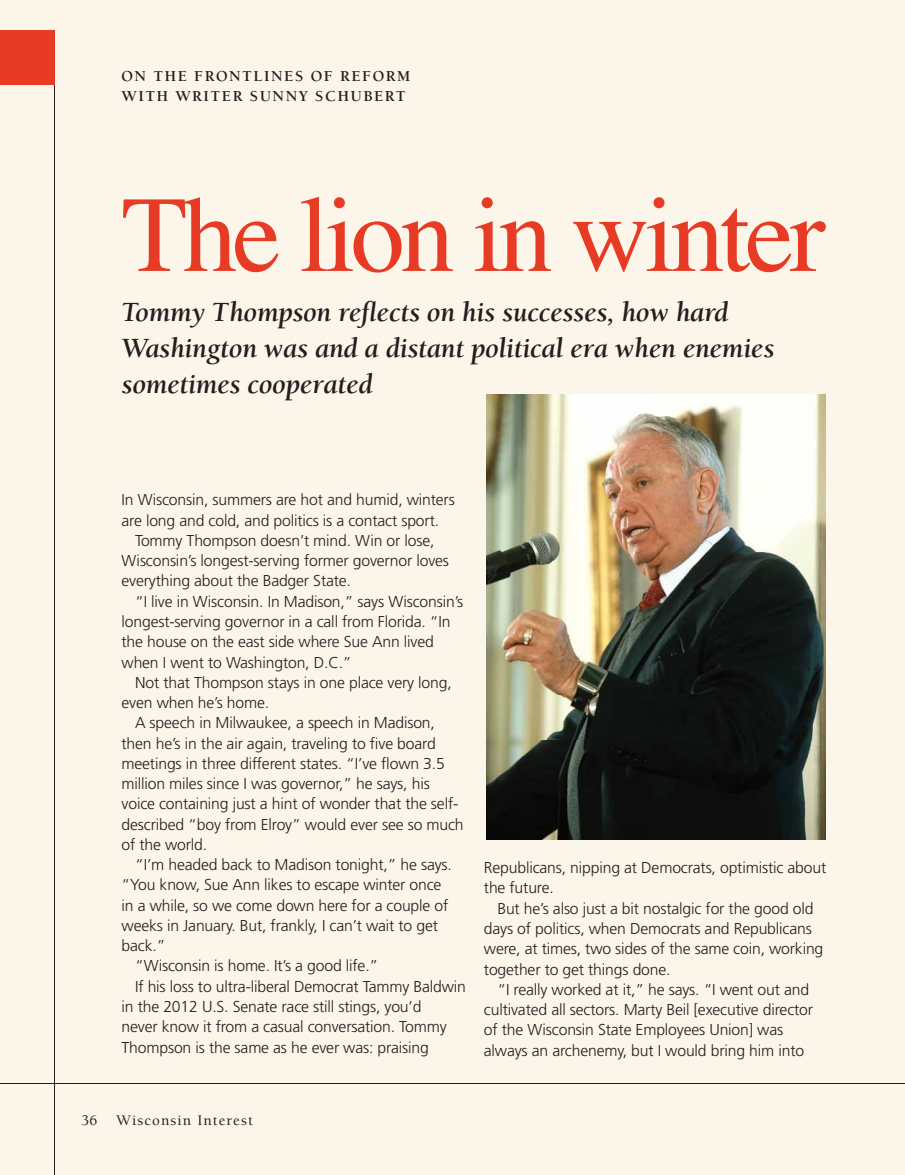
<style>
.page{position:relative;width:905px;height:1175px;background:#fff}
.page>*{position:absolute;margin:0;border:0;box-sizing:border-box;transform-origin:0 0}
.t1{font:108px "Times";letter-spacing:-.04em;color:#e73b25}
.t2{font:italic 700 28.5px/36px "Berkeley";letter-spacing:-.01em;color:#231f20}
.t3{font:300 15.75px/20.2px "Frutiger";letter-spacing:-.01em;color:#231f20}
.t4{font:700 15.6px/19.5px "Berkeley";letter-spacing:.1em;color:#231f20}
.t5{font:500 15px "Berkeley";letter-spacing:.075em;color:#231f20}
</style>
<div class="page">
<div style="left:0;top:0;width:904px;height:1174px;background:#fcf5e9"></div>
<hr style="left:54px;top:30px;width:1px;height:1144px;background:#231f20">
<div style="left:0;top:30px;width:54px;height:54px;background:#e73b25"></div>
<hr style="left:0;top:1082px;width:904px;height:1px;background:#231f20">
<img style="left:486px;top:394px;width:339px;height:445px">
<p class="t4" style="left:122px;top:67px;width:290px">ON THE FRONTLINES OF REFORM<br>WITH WRITER SUNNY SCHUBERT</p>
<h1 class="t1" style="left:122px;top:134px;width:705px">The lion in winter</h1>
<h2 class="t2" style="left:122px;top:295px;width:654px">Tommy Thompson reflects on his successes, how hard<br>Washington was and a distant political era when enemies sometimes cooperated</h2>
<p class="t3" style="left:122px;top:490px;width:335px">In Wisconsin, summers are hot and humid, winters</p>
<p class="t3" style="left:122px;top:510px;width:319px">are long and cold, and politics is a contact sport.</p>
<p class="t3" style="left:135px;top:530px;width:301px">Tommy Thompson doesn’t mind. Win or lose,</p>
<p class="t3" style="left:122px;top:551px;width:329px">Wisconsin’s longest-serving former governor loves</p>
<p class="t3" style="left:122px;top:571px;width:231px">everything about the Badger State.</p>
<p class="t3" style="left:135px;top:591px;width:330px">“I live in Wisconsin. In Madison,” says Wisconsin’s</p>
<p class="t3" style="left:122px;top:611px;width:330px">longest-serving governor in a call from Florida. “In</p>
<p class="t3" style="left:122px;top:632px;width:314px">the house on the east side where Sue Ann lived</p>
<p class="t3" style="left:122px;top:652px;width:231px">when I went to Washington, D.C.”</p>
<p class="t3" style="left:135px;top:672px;width:318px">Not that Thompson stays in one place very long,</p>
<p class="t3" style="left:122px;top:692px;width:149px">even when he’s home.</p>
<p class="t3" style="left:135px;top:713px;width:301px">A speech in Milwaukee, a speech in Madison,</p>
<p class="t3" style="left:122px;top:733px;width:316px">then he’s in the air again, traveling to five board</p>
<p class="t3" style="left:122px;top:753px;width:325px">meetings in three different states. “I’ve flown 3.5</p>
<p class="t3" style="left:122px;top:773px;width:310px">million miles since I was governor,” he says, his</p>
<p class="t3" style="left:122px;top:794px;width:338px">voice containing just a hint of wonder that the self-</p>
<p class="t3" style="left:122px;top:814px;width:343px">described “boy from Elroy” would ever see so much</p>
<p class="t3" style="left:122px;top:834px;width:87px">of the world.</p>
<p class="t3" style="left:135px;top:854px;width:318px">“I’m headed back to Madison tonight,” he says.</p>
<p class="t3" style="left:122px;top:875px;width:321px">“You know, Sue Ann likes to escape winter once</p>
<p class="t3" style="left:122px;top:895px;width:328px">in a while, so we come down here for a couple of</p>
<p class="t3" style="left:122px;top:915px;width:318px">weeks in January. But, frankly, I can’t wait to get</p>
<p class="t3" style="left:122px;top:935px;width:45px">back.”</p>
<p class="t3" style="left:135px;top:956px;width:245px">“Wisconsin is home. It’s a good life.”</p>
<p class="t3" style="left:135px;top:976px;width:332px">If his loss to ultra-liberal Democrat Tammy Baldwin</p>
<p class="t3" style="left:122px;top:996px;width:301px">in the 2012 U.S. Senate race still stings, you’d</p>
<p class="t3" style="left:122px;top:1017px;width:326px">never know it from a casual conversation. Tommy</p>
<p class="t3" style="left:122px;top:1037px;width:309px">Thompson is the same as he ever was: praising</p>
<p class="t3" style="left:484px;top:858px;width:344px">Republicans, nipping at Democrats, optimistic about the future.</p>
<p class="t3" style="left:484px;top:898px;width:341px;text-indent:13px">But he’s also just a bit nostalgic for the good old days of politics, when Democrats and Republicans were, at times, two sides of the same coin, working together to get things done.</p>
<p class="t3" style="left:484px;top:979px;width:331px;text-indent:13px">“I really worked at it,” he says. “I went out and cultivated all sectors. Marty Beil [executive director of the Wisconsin State Employees Union] was always an archenemy, but I would bring him into</p>
<p class="t5" style="left:82px;top:1112px;width:17px">36</p>
<p class="t5" style="left:117px;top:1112px;width:138px">Wisconsin Interest</p>
</div>
